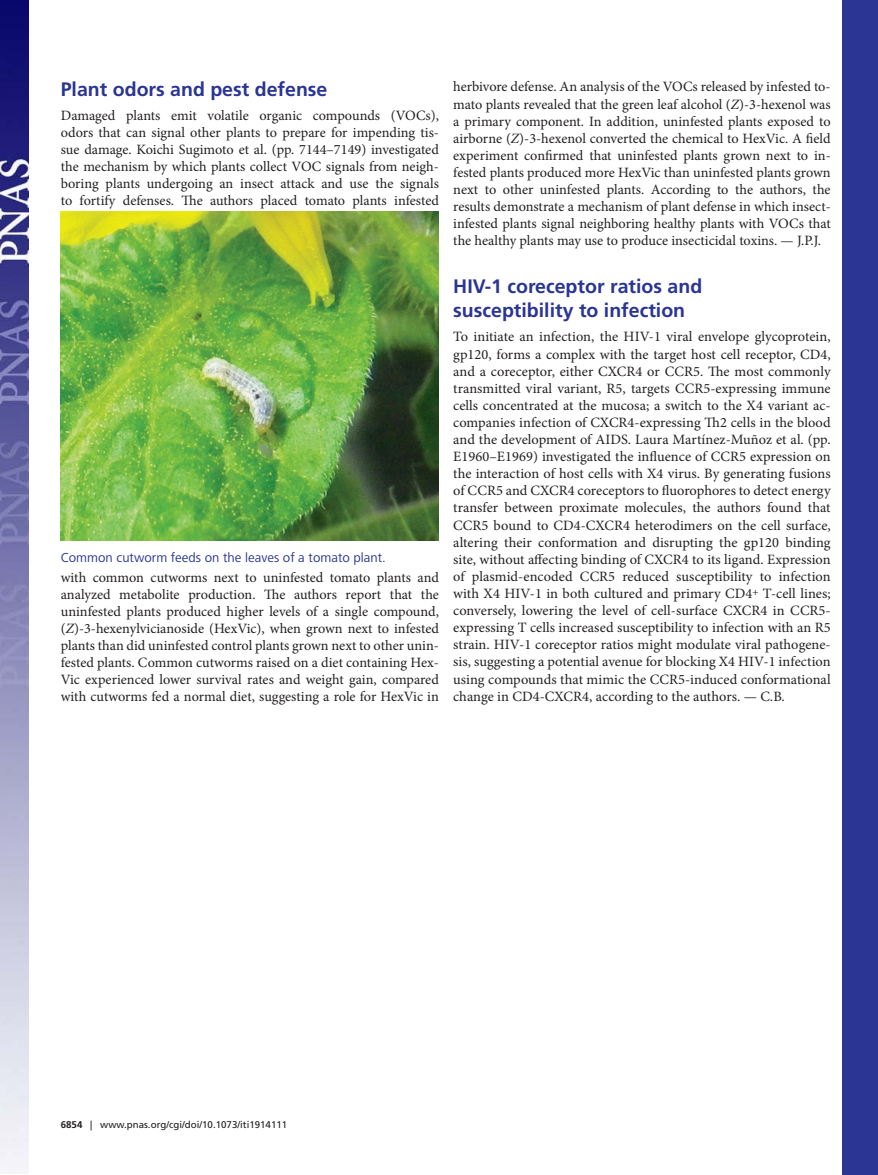
<style>
.page{position:relative;width:878px;height:1175px;background:#fff}
.page>*{position:absolute;margin:0;border:0;box-sizing:border-box;transform-origin:0 0}
.t1{font:700 19.5px/24px "Frutiger LT Std";color:#2a3594}
.t2{font:14.25px/17.1px "Minion Pro";color:#231f20;text-align:justify}
.t3{font:13.5px "Frutiger Next LTCE";color:#2a3594}
.t4{font:9.75px "Frutiger LT Std";color:#231f20}
.s1{font-style:italic}
.s2{font-weight:700}
</style>
<div class="page">
<img style="left:0;top:0;width:28px;height:1173px">
<div style="left:841px;top:0;width:37px;height:1174px;background:#2a3594"></div>
<img style="left:61px;top:211px;width:378px;height:329px">
<h1 class="t1" style="left:61px;top:77px;width:268px">Plant odors and pest defense</h1>
<p class="t2" style="left:61px;top:107px;width:380px">Damaged plants emit volatile organic compounds (VOCs), odors that can signal other plants to prepare for impending tis&shy;sue damage. Koichi Sugimoto et al. (pp. 7144–7149) investigated the mechanism by which plants collect VOC signals from neigh&shy;boring plants undergoing an insect attack and use the signals to fortify defenses. The authors placed tomato plants infested</p>
<p class="t3" style="left:61px;top:549px;width:326px">Common cutworm feeds on the leaves of a tomato plant.</p>
<p class="t2" style="left:61px;top:568px;width:380px">with common cutworms next to uninfested tomato plants and analyzed metabolite production. The authors report that the uninfested plants produced higher levels of a single compound, (<span class="s1">Z</span>)-3-hexenylvicianoside (HexVic), when grown next to infested plants than did uninfested control plants grown next to other unin&shy;fested plants. Common cutworms raised on a diet containing Hex-Vic experienced lower survival rates and weight gain, compared with cutworms fed a normal diet, suggesting a role for HexVic in</p>
<p class="t2" style="left:453px;top:78px;width:379px">herbivore defense. An analysis of the VOCs released by infested to&shy;mato plants revealed that the green leaf alcohol (<span class="s1">Z</span>)-3-hexenol was a primary component. In addition, uninfested plants exposed to airborne (<span class="s1">Z</span>)-3-hexenol converted the chemical to HexVic. A field experiment confirmed that uninfested plants grown next to in&shy;fested plants produced more HexVic than uninfested plants grown next to other uninfested plants. According to the authors, the results demonstrate a mechanism of plant defense in which insect&shy;infested plants signal neighboring healthy plants with VOCs that the healthy plants may use to produce insecticidal toxins. — J.P.J.</p>
<h1 class="t1" style="left:453px;top:275px;width:250px">HIV-1 coreceptor ratios and susceptibility to infection</h1>
<p class="t2" style="left:453px;top:328px;width:379px">To initiate an infection, the HIV-1 viral envelope glycoprotein, gp120, forms a complex with the target host cell receptor, CD4, and a coreceptor, either CXCR4 or CCR5. The most commonly transmitted viral variant, R5, targets CCR5-expressing immune cells concentrated at the mucosa; a switch to the X4 variant ac&shy;companies infection of CXCR4-expressing Th2 cells in the blood and the development of AIDS. Laura Martínez-Muñoz et al. (pp.<br>E1960–E1969) investigated the influence of CCR5 expression on the interaction of host cells with X4 virus. By generating fusions of CCR5 and CXCR4 coreceptors to fluorophores to detect energy transfer between proximate molecules, the authors found that CCR5 bound to CD4-CXCR4 heterodimers on the cell surface, altering their conformation and disrupting the gp120 binding site, without affecting binding of CXCR4 to its ligand. Expression of plasmid-encoded CCR5 reduced susceptibility to infection with X4 HIV-1 in both cultured and primary CD4<sup>+</sup> T-cell lines; conversely, lowering the level of cell-surface CXCR4 in CCR5- expressing T cells increased susceptibility to infection with an R5 strain. HIV-1 coreceptor ratios might modulate viral pathogene&shy;sis, suggesting a potential avenue for blocking X4 HIV-1 infection using compounds that mimic the CCR5-induced conformational change in CD4-CXCR4, according to the authors. — C.B.</p>
<p class="t4" style="left:61px;top:1119px;width:228px"><span class="s2">6854</span> | www.pnas.org/cgi/doi/10.1073/iti1914111</p>
</div>
